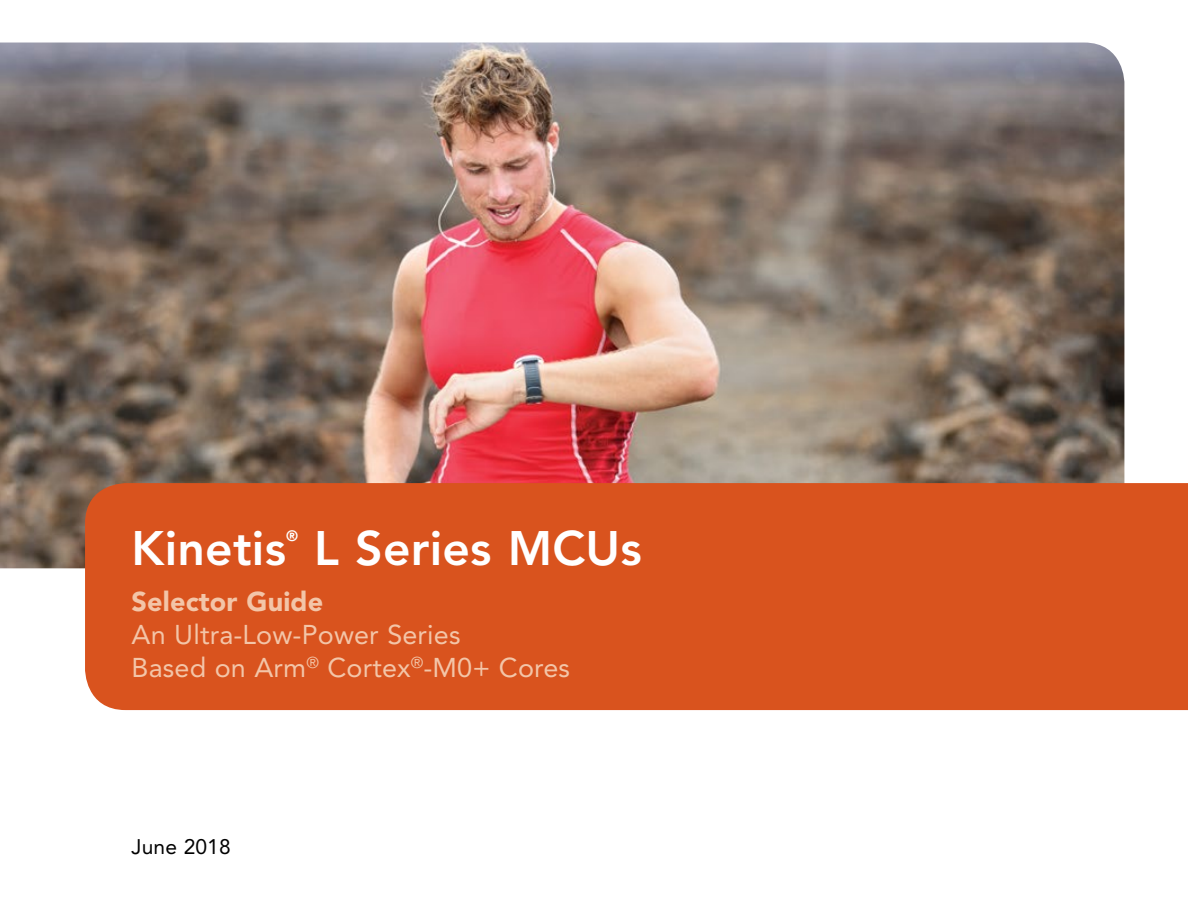
<style>
.page{position:relative;width:1188px;height:918px;background:#fff}
.page>*{position:absolute;margin:0;border:0;box-sizing:border-box;transform-origin:0 0}
.t1{font:800 48px "Avenir LT Std";letter-spacing:.005em;color:#fff}
.t2{font:27px/33px "Avenir LT Std";letter-spacing:.005em;color:#f3c5a8}
.t3{font:900 27px "Avenir LT Std";letter-spacing:.005em;color:#f3c5a8}
.t4{font:21px "Avenir LT Std";letter-spacing:.005em;color:#000}
.t5{font:800 15px "Avenir LT Std";color:#fff}
</style>
<div class="page">
<img style="left:0;top:43px;width:1124px;height:525px">
<div style="left:85px;top:483px;width:1103px;height:227px;background:#d9531e"></div>
<h1 class="t1" style="left:132px;top:520px;width:156px">Kinetis</h1>
<p class="t5" style="left:286px;top:527px;width:13px">®</p>
<h1 class="t1" style="left:314px;top:520px;width:329px">L Series MCUs</h1>
<p class="t3" style="left:132px;top:585px;width:193px">Selector Guide</p>
<p class="t2" style="left:132px;top:618px;width:440px">An Ultra-Low-Power Series<br>Based on Arm<sup>®</sup> Cortex<sup>®</sup>-M0+ Cores</p>
<p class="t4" style="left:132px;top:835px;width:101px">June 2018</p>
</div>
